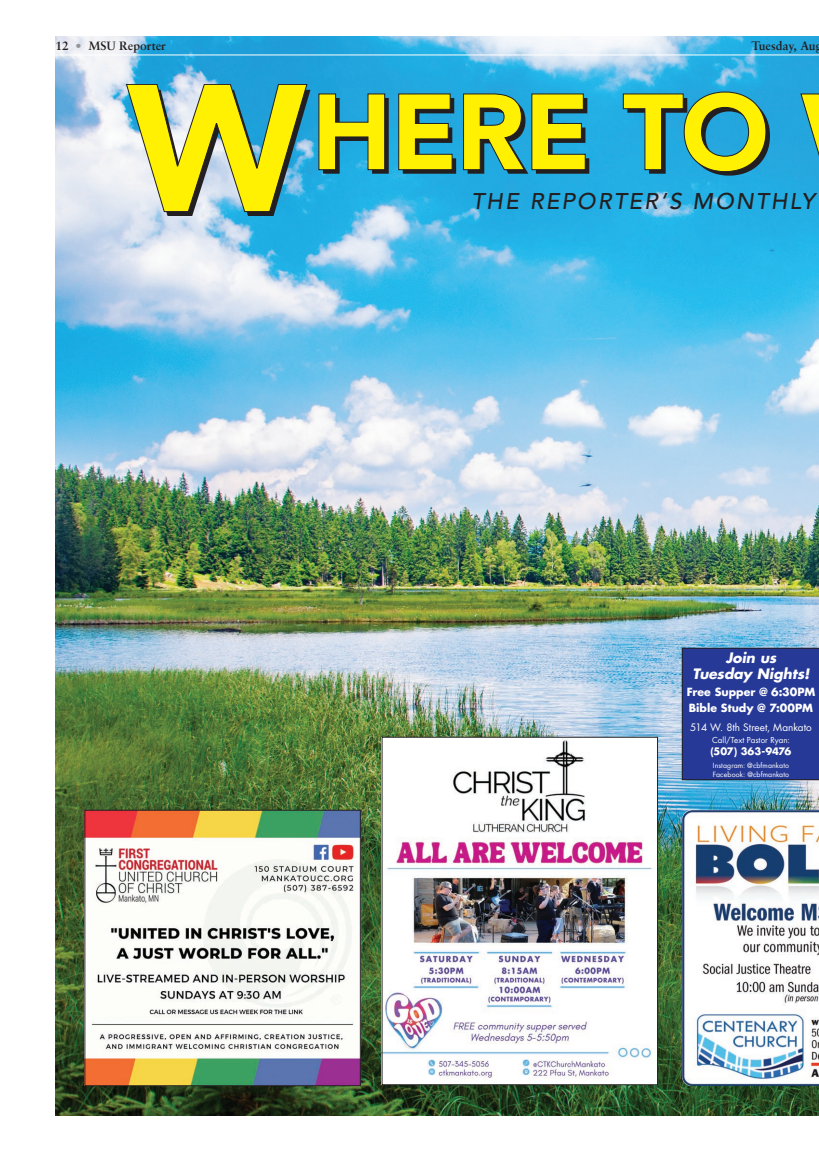
<style>
.page{position:relative;width:819px;height:1152px;background:#fff}
.page>*{position:absolute;margin:0;border:0;box-sizing:border-box;transform-origin:0 0}
.t1{font:italic 500 22.6px "Avenir";letter-spacing:.09em;color:#231f20}
.t2{font:italic 700 14px/16px "Futura Std";letter-spacing:-.005em;color:#fff;text-align:center}
.t3{font:700 12.1px "Sabon";letter-spacing:-.005em;color:#231f20}
.t4{font:700 11px/15.6px "Futura Std";color:#fff}
.t5{font:10px "Futura Std";color:#fff}
.t6{font:700 10px "Futura Std";letter-spacing:-.015em;color:#fff}
.t7{font:8px "Futura Std";letter-spacing:.005em;color:#fff}
.t8{font:7px/8.4px "Futura Std";letter-spacing:.015em;color:#fff}
.s1{color:#939598}
</style>
<div class="page">
<img style="left:56px;top:36px;width:763px;height:1080px">
<hr style="left:56px;top:55px;width:763px;height:1px;background:#fff">
<svg style="left:126px;top:84px;width:184px;height:132px;background:#b8cb6a"></svg>
<svg style="left:318px;top:93px;width:71px;height:81px;background:#8db14f"></svg>
<svg style="left:398px;top:93px;width:58px;height:81px;background:#9fb336"></svg>
<svg style="left:463px;top:93px;width:126px;height:81px;background:#9ab43f"></svg>
<svg style="left:623px;top:91px;width:147px;height:85px;background:#79b06b"></svg>
<svg style="left:800px;top:93px;width:19px;height:81px;background:#6cb78b"></svg>
<img style="left:87px;top:812px;width:272px;height:272px">
<div style="left:85px;top:810px;width:276px;height:276px;border:1px solid #231f20"></div>
<div style="left:682px;top:648px;width:137px;height:132px;background:#263996"></div>
<img style="left:384px;top:739px;width:272px;height:344px">
<div style="left:382px;top:737px;width:276px;height:348px;border:1px solid #231f20"></div>
<img style="left:682px;top:810px;width:137px;height:276px">
<p class="t3" style="left:56px;top:38px;width:112px">12 <span class="s1">•</span> MSU Reporter</p>
<p class="t3" style="left:751px;top:38px;width:72px">Tuesday, Aug</p>
<p class="t1" style="left:471px;top:188px;width:345px">THE REPORTER’S MONTHLY</p>
<h2 class="t2" style="left:693px;top:650px;width:118px">Join us<br>Tuesday Nights!</h2>
<h3 class="t4" style="left:687px;top:684px;width:130px">Free Supper @ 6:30PM<br>Bible Study @ 7:00PM</h3>
<h3 class="t5" style="left:690px;top:721px;width:123px">514 W. 8th Street, Mankato</h3>
<p class="t7" style="left:712px;top:735px;width:79px">Call/Text Pastor Ryan:</p>
<h3 class="t6" style="left:711px;top:745px;width:82px">(507) 363-9476</h3>
<p class="t8" style="left:713px;top:761px;width:78px">Instagram: @cbfmankato<br>Facebook: @cbfmankato</p>
</div>
